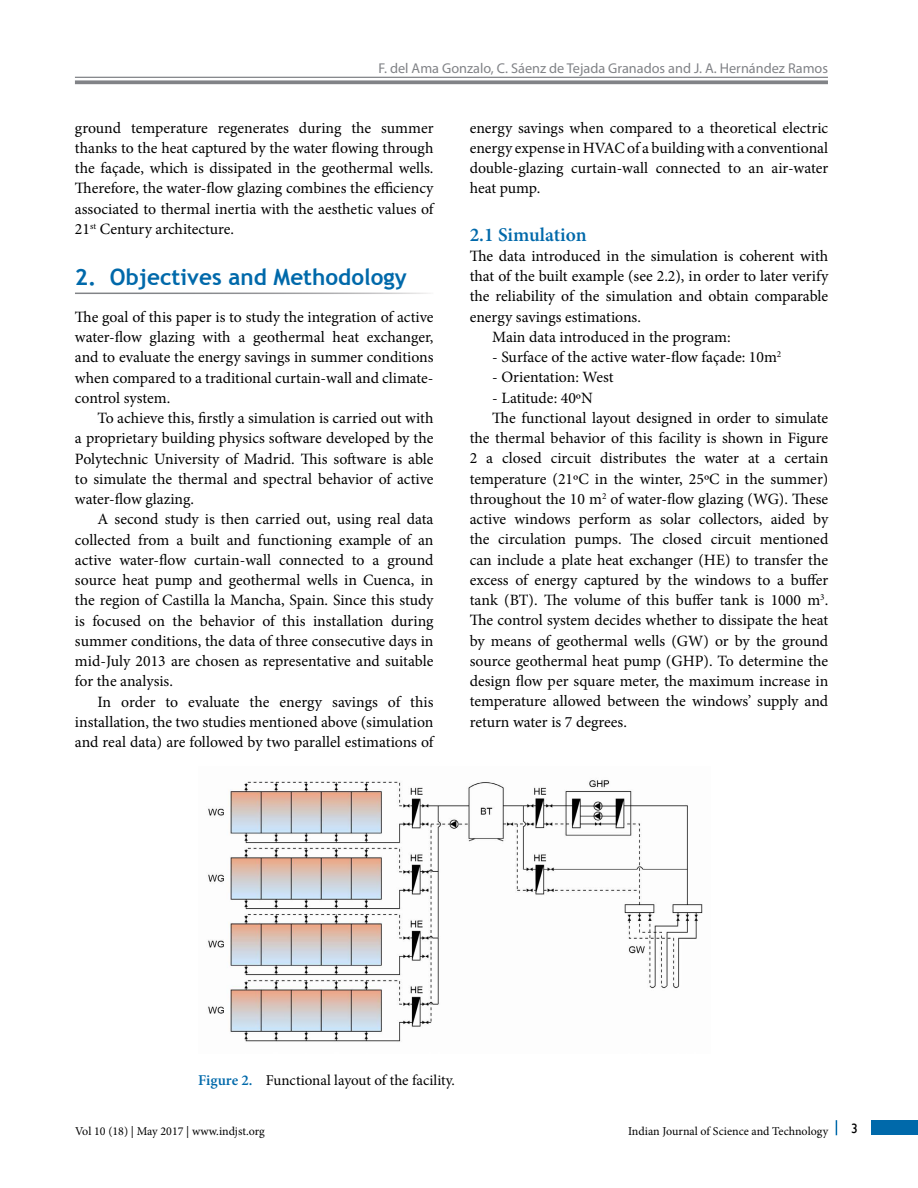
<style>
.page{position:relative;width:918px;height:1188px;background:#fff}
.page>*{position:absolute;margin:0;border:0;box-sizing:border-box;transform-origin:0 0}
.t1{font:700 22.5px "Trebuchet MS";color:#0069aa}
.t2{font:600 19.5px "Minion Pro";color:#0069aa}
.t3{font:15.75px/20.2px "Minion Pro";color:#000;text-align:justify}
.t4{font:15px "Minion Pro";color:#000}
.t5{font:14.25px "Myriad Pro";color:#818387}
.t6{font:13.5px "Gill Sans";color:#000}
.t7{font:12px "Minion Pro";color:#000}
.s1{font-weight:600;color:#0069aa}
</style>
<div class="page">
<hr style="left:75px;top:77px;width:753px;height:1px;background:#818387">
<svg style="left:75px;top:80px;width:753px;height:4px;background:#8e9094"></svg>
<div style="left:872px;top:1120px;width:46px;height:15px;background:#0069aa"></div>
<svg style="left:836px;top:1120px;width:1px;height:15px"></svg>
<img style="left:208px;top:780px;width:495px;height:262px">
<p class="t5" style="left:379px;top:60px;width:451px">F. del Ama Gonzalo, C. Sáenz de Tejada Granados and J. A. Hernández Ramos</p>
<p class="t3" style="left:75px;top:118px;width:360px">ground temperature regenerates during the summer thanks to the heat captured by the water flowing through the façade, which is dissipated in the geothermal wells.<br>Therefore, the water-flow glazing combines the efficiency associated to thermal inertia with the aesthetic values of 21<sup>st</sup> Century architecture.</p>
<h1 class="t1" style="left:75px;top:263px;width:333px">2. Objectives and Methodology</h1>
<p class="t3" style="left:75px;top:307px;width:360px">The goal of this paper is to study the integration of active water-flow glazing with a geothermal heat exchanger, and to evaluate the energy savings in summer conditions when compared to a traditional curtain-wall and climate&shy;control system.</p>
<p class="t3" style="left:75px;top:408px;width:360px;text-indent:23px">To achieve this, firstly a simulation is carried out with a proprietary building physics software developed by the Polytechnic University of Madrid. This software is able to simulate the thermal and spectral behavior of active water-flow glazing.</p>
<p class="t3" style="left:75px;top:509px;width:360px;text-indent:23px">A second study is then carried out, using real data collected from a built and functioning example of an active water-flow curtain-wall connected to a ground source heat pump and geothermal wells in Cuenca, in the region of Castilla la Mancha, Spain. Since this study is focused on the behavior of this installation during summer conditions, the data of three consecutive days in mid-July 2013 are chosen as representative and suitable for the analysis.</p>
<p class="t3" style="left:75px;top:691px;width:360px;text-indent:23px">In order to evaluate the energy savings of this installation, the two studies mentioned above (simulation and real data) are followed by two parallel estimations of</p>
<p class="t3" style="left:470px;top:118px;width:360px">energy savings when compared to a theoretical electric energy expense in HVAC of a building with a conventional double-glazing curtain-wall connected to an air-water heat pump.</p>
<p class="t2" style="left:470px;top:221px;width:118px">2.1 Simulation</p>
<p class="t3" style="left:470px;top:246px;width:360px">The data introduced in the simulation is coherent with</p>
<p class="t3" style="left:470px;top:266px;width:360px">that of the built example (see 2.2), in order to later verify</p>
<p class="t3" style="left:470px;top:286px;width:360px">the reliability of the simulation and obtain comparable</p>
<p class="t3" style="left:470px;top:307px;width:173px">energy savings estimations.</p>
<p class="t3" style="left:492px;top:327px;width:240px">Main data introduced in the program:</p>
<p class="t3" style="left:492px;top:347px;width:291px">- Surface of the active water-flow façade: 10m<sup>2</sup></p>
<p class="t3" style="left:492px;top:367px;width:123px">- Orientation: West</p>
<p class="t3" style="left:492px;top:388px;width:102px">- Latitude: 40ºN</p>
<p class="t3" style="left:492px;top:408px;width:338px">The functional layout designed in order to simulate</p>
<p class="t3" style="left:470px;top:428px;width:360px">the thermal behavior of this facility is shown in Figure</p>
<p class="t3" style="left:470px;top:448px;width:360px">2 a closed circuit distributes the water at a certain</p>
<p class="t3" style="left:470px;top:469px;width:360px">temperature (21ºC in the winter, 25ºC in the summer)</p>
<p class="t3" style="left:470px;top:489px;width:360px">throughout the 10 m<sup>2</sup> of water-flow glazing (WG). These</p>
<p class="t3" style="left:470px;top:509px;width:360px">active windows perform as solar collectors, aided by</p>
<p class="t3" style="left:470px;top:529px;width:360px">the circulation pumps. The closed circuit mentioned</p>
<p class="t3" style="left:470px;top:550px;width:360px">can include a plate heat exchanger (HE) to transfer the</p>
<p class="t3" style="left:470px;top:570px;width:360px">excess of energy captured by the windows to a buffer</p>
<p class="t3" style="left:470px;top:590px;width:360px">tank (BT). The volume of this buffer tank is 1000 m<sup>3</sup>.</p>
<p class="t3" style="left:470px;top:610px;width:360px">The control system decides whether to dissipate the heat</p>
<p class="t3" style="left:470px;top:631px;width:360px">by means of geothermal wells (GW) or by the ground</p>
<p class="t3" style="left:470px;top:651px;width:360px">source geothermal heat pump (GHP). To determine the</p>
<p class="t3" style="left:470px;top:671px;width:360px">design flow per square meter, the maximum increase in</p>
<p class="t3" style="left:470px;top:691px;width:360px">temperature allowed between the windows’ supply and</p>
<p class="t3" style="left:470px;top:712px;width:159px">return water is 7 degrees.</p>
<p class="t4" style="left:198px;top:1070px;width:258px"><span class="s1">Figure 2.</span> Functional layout of the facility.</p>
<p class="t7" style="left:75px;top:1123px;width:191px">Vol 10 (18) | May 2017 | www.indjst.org</p>
<p class="t7" style="left:628px;top:1123px;width:202px">Indian Journal of Science and Technology</p>
<p class="t6" style="left:851px;top:1121px;width:8px">3</p>
</div>
